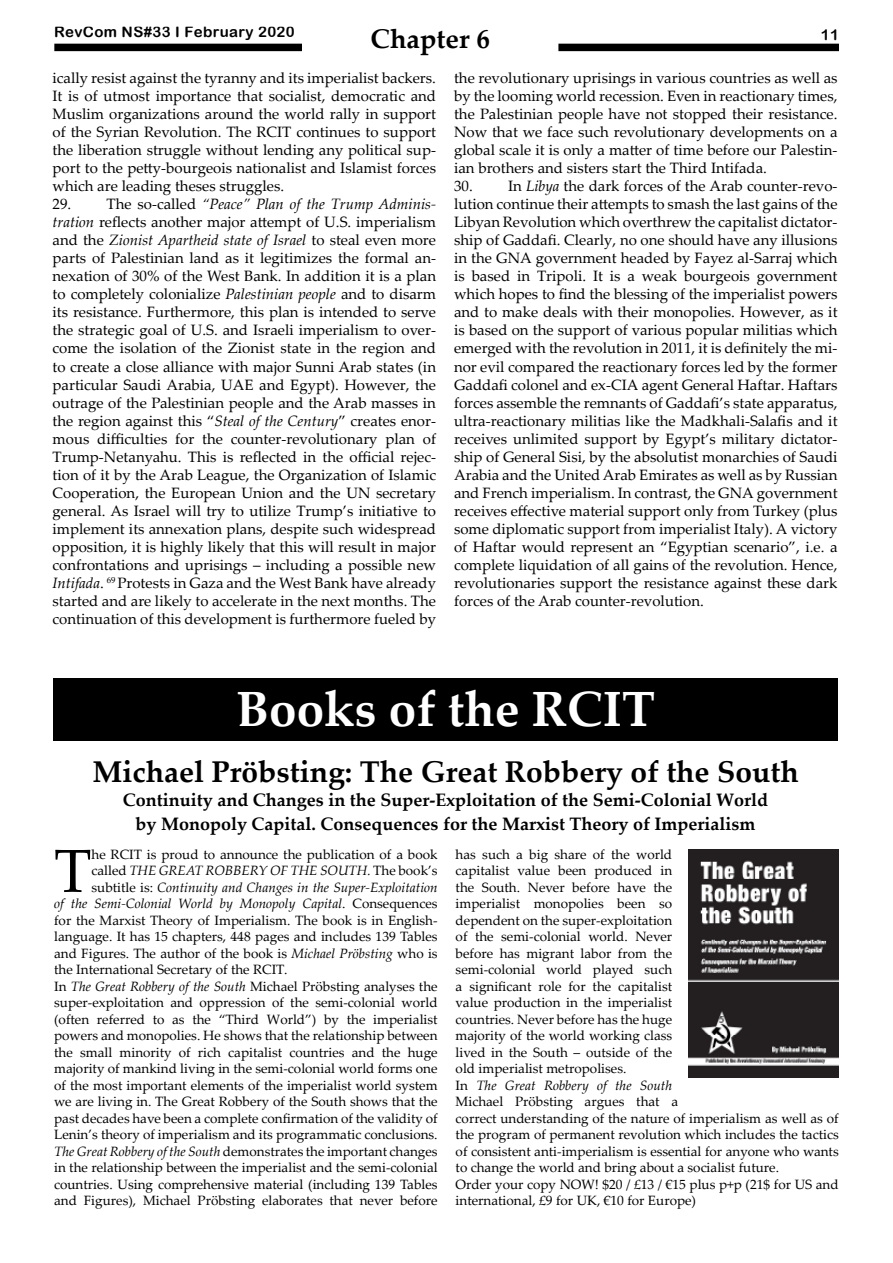
<style>
.page{position:relative;width:893px;height:1263px;background:#fff}
.page>*{position:absolute;margin:0;border:0;box-sizing:border-box;transform-origin:0 0}
.t1{font:60.9px "Palatino Linotype";color:#000}
.t2{font:700 49.5px "Palatino Linotype";color:#fff}
.t3{font:700 30px "Palatino Linotype";color:#000}
.t4{font:700 27px "Palatino Linotype";color:#000}
.t5{font:700 18px/24px "Palatino Linotype";color:#000;text-align:center}
.t6{font:15px/18px "Palatino Linotype";color:#000;text-align:justify}
.t7{font:15px "Arial Rounded MT Bold";letter-spacing:.025em;color:#000}
.t8{font:13.5px/16.5px "Palatino Linotype";color:#000}
.t9{font:italic 13.5px "Palatino Linotype";color:#000}
.s1{font-style:italic}
.s2{font-style:normal}
</style>
<div class="page">
<div style="left:54px;top:44px;width:785px;height:7px;background:#000"></div>
<div style="left:303px;top:28px;width:255px;height:32px;background:#fff"></div>
<img style="left:688px;top:849px;width:150px;height:228px">
<div style="left:53px;top:678px;width:785px;height:63px;background:#000"></div>
<p class="t7" style="left:54px;top:23px;width:242px">RevCom NS#33 I February 2020</p>
<h3 class="t4" style="left:371px;top:20px;width:121px">Chapter 6</h3>
<p class="t7" style="left:821px;top:26px;width:20px">11</p>
<p class="t6" style="left:53px;top:69px;width:385px">ically resist against the tyranny and its imperialist backers.<br>It is of utmost importance that socialist, democratic and Muslim organizations around the world rally in support of the Syrian Revolution. The RCIT continues to support the liberation struggle without lending any political sup&shy;port to the petty-bourgeois nationalist and Islamist forces which are leading theses struggles.</p>
<p class="t6" style="left:53px;top:195px;width:385px">29. The so-called <span class="s1">“Peace” Plan of the Trump Adminis&shy;tration</span> reflects another major attempt of U.S. imperialism and the <span class="s1">Zionist Apartheid state of Israel</span> to steal even more parts of Palestinian land as it legitimizes the formal an&shy;nexation of 30% of the West Bank. In addition it is a plan to completely colonialize <span class="s1">Palestinian people</span> and to disarm its resistance. Furthermore, this plan is intended to serve the strategic goal of U.S. and Israeli imperialism to over&shy;come the isolation of the Zionist state in the region and to create a close alliance with major Sunni Arab states (in particular Saudi Arabia, UAE and Egypt). However, the outrage of the Palestinian people and the Arab masses in the region against this “<span class="s1">Steal of the Century</span>” creates enor&shy;mous difficulties for the counter-revolutionary plan of Trump-Netanyahu. This is reflected in the official rejec&shy;tion of it by the Arab League, the Organization of Islamic Cooperation, the European Union and the UN secretary general. As Israel will try to utilize Trump’s initiative to implement its annexation plans, despite such widespread opposition, it is highly likely that this will result in major confrontations and uprisings – including a possible new <span class="s1">Intifada</span>. <sup>69</sup> Protests in Gaza and the West Bank have already started and are likely to accelerate in the next months. The continuation of this development is furthermore fueled by</p>
<p class="t6" style="left:454px;top:69px;width:385px">the revolutionary uprisings in various countries as well as by the looming world recession. Even in reactionary times, the Palestinian people have not stopped their resistance.<br>Now that we face such revolutionary developments on a global scale it is only a matter of time before our Palestin&shy;ian brothers and sisters start the Third Intifada.</p>
<p class="t6" style="left:454px;top:177px;width:385px">30. In <span class="s1">Libya</span> the dark forces of the Arab counter-revo&shy;lution continue their attempts to smash the last gains of the Libyan Revolution which overthrew the capitalist dictator&shy;ship of Gaddafi. Clearly, no one should have any illusions in the GNA government headed by Fayez al-Sarraj which is based in Tripoli. It is a weak bourgeois government which hopes to find the blessing of the imperialist powers and to make deals with their monopolies. However, as it is based on the support of various popular militias which emerged with the revolution in 2011, it is definitely the mi&shy;nor evil compared the reactionary forces led by the former Gaddafi colonel and ex-CIA agent General Haftar. Haftars forces assemble the remnants of Gaddafi’s state apparatus, ultra-reactionary militias like the Madkhali-Salafis and it receives unlimited support by Egypt’s military dictator&shy;ship of General Sisi, by the absolutist monarchies of Saudi Arabia and the United Arab Emirates as well as by Russian and French imperialism. In contrast, the GNA government receives effective material support only from Turkey (plus some diplomatic support from imperialist Italy). A victory of Haftar would represent an “Egyptian scenario”, i.e. a complete liquidation of all gains of the revolution. Hence, revolutionaries support the resistance against these dark forces of the Arab counter-revolution.</p>
<h2 class="t2" style="left:236px;top:674px;width:420px">Books of the RCIT</h2>
<h3 class="t3" style="left:92px;top:751px;width:708px">Michael Pröbsting: The Great Robbery of the South</h3>
<p class="t5" style="left:123px;top:788px;width:647px">Continuity and Changes in the Super-Exploitation of the Semi-Colonial World by Monopoly Capital. Consequences for the Marxist Theory of Imperialism</p>
<h1 class="t1" style="left:54px;top:828px;width:39px">T</h1>
<p class="t8" style="left:91px;top:845px;width:348px">he RCIT is proud to announce the publication of a book</p>
<p class="t9" style="left:91px;top:861px;width:348px"><span class="s2">called</span> THE GREAT ROBBERY OF THE SOUTH. <span class="s2">The book’s</span></p>
<p class="t9" style="left:91px;top:877px;width:348px"><span class="s2">subtitle is:</span> Continuity and Changes in the Super-Exploitation</p>
<p class="t9" style="left:54px;top:894px;width:385px">of the Semi-Colonial World by Monopoly Capital<span class="s2">. Consequences</span></p>
<p class="t8" style="left:54px;top:911px;width:385px">for the Marxist Theory of Imperialism. The book is in English-</p>
<p class="t8" style="left:54px;top:928px;width:385px">language. It has 15 chapters, 448 pages and includes 139 Tables</p>
<p class="t8" style="left:54px;top:944px;width:385px">and Figures. The author of the book is <span class="s1">Michael Pröbsting</span> who is</p>
<p class="t8" style="left:54px;top:961px;width:235px">the International Secretary of the RCIT.</p>
<p class="t8" style="left:54px;top:977px;width:385px">In <span class="s1">The Great Robbery of the South</span> Michael Pröbsting analyses the</p>
<p class="t8" style="left:54px;top:994px;width:385px">super-exploitation and oppression of the semi-colonial world</p>
<p class="t8" style="left:54px;top:1010px;width:385px">(often referred to as the “Third World”) by the imperialist</p>
<p class="t8" style="left:54px;top:1027px;width:385px">powers and monopolies. He shows that the relationship between</p>
<p class="t8" style="left:54px;top:1043px;width:385px">the small minority of rich capitalist countries and the huge</p>
<p class="t8" style="left:54px;top:1060px;width:385px">majority of mankind living in the semi-colonial world forms one</p>
<p class="t8" style="left:54px;top:1076px;width:385px">of the most important elements of the imperialist world system</p>
<p class="t8" style="left:54px;top:1093px;width:385px">we are living in. The Great Robbery of the South shows that the</p>
<p class="t8" style="left:54px;top:1109px;width:385px">past decades have been a complete confirmation of the validity of</p>
<p class="t8" style="left:54px;top:1126px;width:385px">Lenin’s theory of imperialism and its programmatic conclusions.</p>
<p class="t8" style="left:54px;top:1142px;width:385px"><span class="s1">The Great Robbery of the South</span> demonstrates the important changes</p>
<p class="t8" style="left:54px;top:1159px;width:385px">in the relationship between the imperialist and the semi-colonial</p>
<p class="t8" style="left:54px;top:1175px;width:385px">countries. Using comprehensive material (including 139 Tables</p>
<p class="t8" style="left:54px;top:1192px;width:385px">and Figures), Michael Pröbsting elaborates that never before</p>
<p class="t8" style="left:456px;top:845px;width:385px">has such a big share of the world<br>capitalist value been produced in<br>the South. Never before have the<br>imperialist monopolies been so<br>dependent on the super-exploitation<br>of the semi-colonial world. Never<br>before has migrant labor from the<br>semi-colonial world played such<br>a significant role for the capitalist<br>value production in the imperialist<br>countries. Never before has the huge<br>majority of the world working class<br>lived in the South – outside of the<br>old imperialist metropolises.<br>In <span class="s1">The Great Robbery of the South<br></span>Michael Pröbsting argues that a<br>correct understanding of the nature of imperialism as well as of the program of permanent revolution which includes the tactics of consistent anti-imperialism is essential for anyone who wants to change the world and bring about a socialist future.<br>Order your copy NOW! $20 / £13 / €15 plus p+p (21$ for US and international, £9 for UK, €10 for Europe)</p>
</div>
